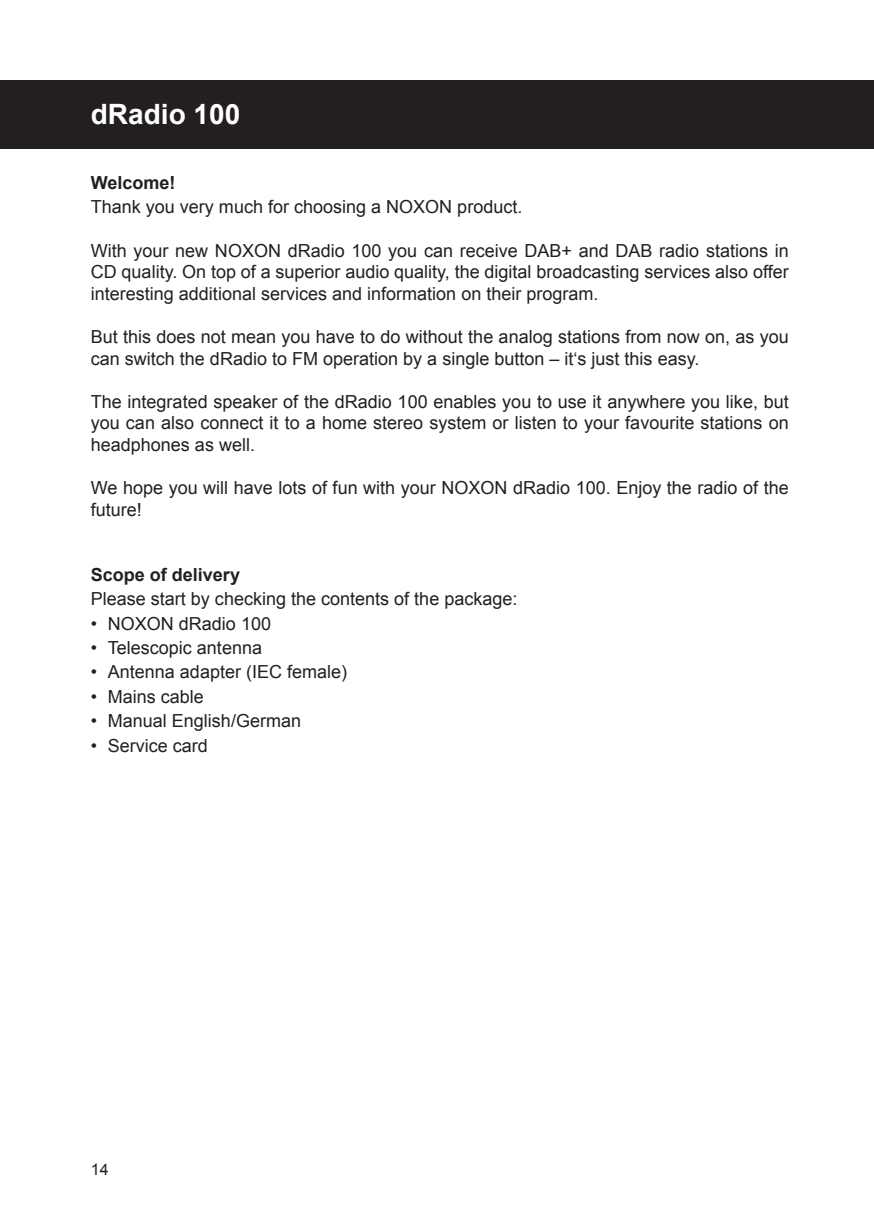
<style>
.page{position:relative;width:874px;height:1225px;background:#fff}
.page>*{position:absolute;margin:0;border:0;box-sizing:border-box;transform-origin:0 0}
.t1{font:700 28px "Arial";color:#fff}
.t2{font:18px/21.6px "Arial";color:#231f20;text-align:justify}
.t3{font:700 18px "Arial";color:#231f20}
.t4{font:16px "Arial";color:#231f20}
</style>
<div class="page">
<div style="left:0;top:81px;width:856px;height:68px;background:#231f20"></div>
<div style="left:856px;top:81px;width:17px;height:68px;background:#231f20"></div>
<h1 class="t1" style="left:91px;top:96px;width:151px">dRadio 100</h1>
<p class="t3" style="left:91px;top:171px;width:86px">Welcome!</p>
<p class="t2" style="left:91px;top:196px;width:433px">Thank you very much for choosing a NOXON product.</p>
<p class="t2" style="left:91px;top:240px;width:699px">With your new NOXON dRadio 100 you can receive DAB+ and DAB radio stations in CD quality. On top of a superior audio quality, the digital broadcasting services also offer interesting additional services and information on their program.</p>
<p class="t2" style="left:91px;top:326px;width:699px">But this does not mean you have to do without the analog stations from now on, as you can switch the dRadio to FM operation by a single button – it‘s just this easy.</p>
<p class="t2" style="left:91px;top:391px;width:699px">The integrated speaker of the dRadio 100 enables you to use it anywhere you like, but you can also connect it to a home stereo system or listen to your favourite stations on headphones as well.</p>
<p class="t2" style="left:91px;top:477px;width:699px">We hope you will have lots of fun with your NOXON dRadio 100. Enjoy the radio of the future!</p>
<p class="t3" style="left:91px;top:562px;width:151px">Scope of delivery</p>
<p class="t2" style="left:91px;top:588px;width:428px">Please start by checking the contents of the package:</p>
<p class="t2" style="left:91px;top:612px;width:182px">• NOXON dRadio 100</p>
<p class="t2" style="left:91px;top:637px;width:173px">• Telescopic antenna</p>
<p class="t2" style="left:91px;top:661px;width:258px">• Antenna adapter (IEC female)</p>
<p class="t2" style="left:91px;top:686px;width:115px">• Mains cable</p>
<p class="t2" style="left:91px;top:710px;width:212px">• Manual English/German</p>
<p class="t2" style="left:91px;top:735px;width:119px">• Service card</p>
<p class="t4" style="left:91px;top:1158px;width:19px">14</p>
</div>
